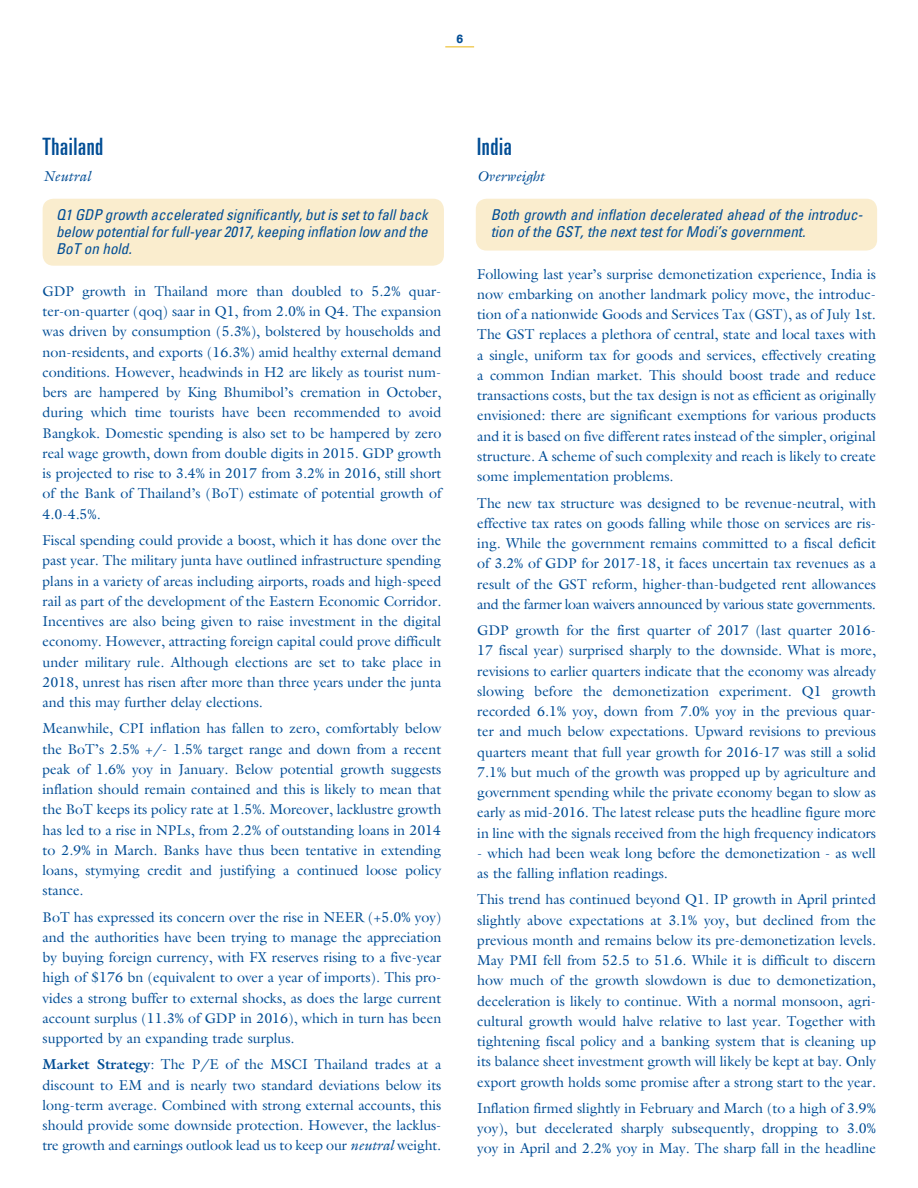
<style>
.page{position:relative;width:918px;height:1188px;background:#fff}
.page>*{position:absolute;margin:0;border:0;box-sizing:border-box;transform-origin:0 0}
.B-head{font:ultra-condensed 24px "Univers";letter-spacing:.025em;color:#014d95}
.Callout{font:italic condensed 15px/17.2px "Univers";color:#014d95;text-align:justify}
.Body{font:14.25px/20.2px "Galliard";color:#014d95;text-align:justify}
.Body-2{font:italic 14.25px "Galliard";color:#014d95}
.t1{font:700 12px "Univers";color:#014d95}
.s1{font-weight:700}
.s2{font-style:italic}
</style>
<div class="page">
<div style="left:476px;top:199px;width:401px;height:52px;background:#faedce;border-radius:11px"></div>
<div style="left:43px;top:199px;width:401px;height:67px;background:#faedce;border-radius:11px"></div>
<svg style="left:445px;top:46px;width:29px;height:1px"></svg>
<p class="t1" style="left:456px;top:32px;width:8px">6</p>
<p class="B-head" style="left:43px;top:135px;width:62px">Thailand</p>
<p class="Body-2" style="left:43px;top:170px;width:50px">Neutral</p>
<p class="Callout" style="left:56px;top:205px;width:373px">Q1 GDP growth accelerated significantly, but is set to fall back below potential for full-year 2017, keeping inflation low and the BoT on hold.</p>
<p class="Body" style="left:43px;top:282px;width:400px">GDP growth in Thailand more than doubled to 5.2% quar&shy;ter-on-quarter (qoq) saar in Q1, from 2.0% in Q4. The expansion was driven by consumption (5.3%), bolstered by households and non-residents, and exports (16.3%) amid healthy external demand conditions. However, headwinds in H2 are likely as tourist num&shy;bers are hampered by King Bhumibol’s cremation in October, during which time tourists have been recommended to avoid Bangkok. Domestic spending is also set to be hampered by zero real wage growth, down from double digits in 2015. GDP growth is projected to rise to 3.4% in 2017 from 3.2% in 2016, still short of the Bank of Thailand’s (BoT) estimate of potential growth of 4.0-4.5%.</p>
<p class="Body" style="left:43px;top:531px;width:400px">Fiscal spending could provide a boost, which it has done over the past year. The military junta have outlined infrastructure spending plans in a variety of areas including airports, roads and high-speed rail as part of the development of the Eastern Economic Corridor.<br>Incentives are also being given to raise investment in the digital economy. However, attracting foreign capital could prove difficult under military rule. Although elections are set to take place in 2018, unrest has risen after more than three years under the junta and this may further delay elections.</p>
<p class="Body" style="left:43px;top:720px;width:400px">Meanwhile, CPI inflation has fallen to zero, comfortably below the BoT’s 2.5% +/- 1.5% target range and down from a recent peak of 1.6% yoy in January. Below potential growth suggests inflation should remain contained and this is likely to mean that the BoT keeps its policy rate at 1.5%. Moreover, lacklustre growth has led to a rise in NPLs, from 2.2% of outstanding loans in 2014 to 2.9% in March. Banks have thus been tentative in extending loans, stymying credit and justifying a continued loose policy stance.</p>
<p class="Body" style="left:43px;top:908px;width:400px">BoT has expressed its concern over the rise in NEER (+5.0% yoy) and the authorities have been trying to manage the appreciation by buying foreign currency, with FX reserves rising to a five-year high of $176 bn (equivalent to over a year of imports). This pro&shy;vides a strong buffer to external shocks, as does the large current account surplus (11.3% of GDP in 2016), which in turn has been supported by an expanding trade surplus.</p>
<p class="Body" style="left:43px;top:1056px;width:400px"><span class="s1">Market Strategy</span>: The P/E of the MSCI Thailand trades at a discount to EM and is nearly two standard deviations below its long-term average. Combined with strong external accounts, this should provide some downside protection. However, the lacklus&shy;tre growth and earnings outlook lead us to keep our <span class="s2">neutral</span> weight.</p>
<p class="B-head" style="left:477px;top:135px;width:36px">India</p>
<p class="Body-2" style="left:477px;top:170px;width:68px">Overweight</p>
<p class="Callout" style="left:491px;top:205px;width:373px">Both growth and inflation decelerated ahead of the introduc&shy;tion of the GST, the next test for Modi’s government.</p>
<p class="Body" style="left:477px;top:265px;width:400px">Following last year’s surprise demonetization experience, India is now embarking on another landmark policy move, the introduc&shy;tion of a nationwide Goods and Services Tax (GST), as of July 1st.<br>The GST replaces a plethora of central, state and local taxes with a single, uniform tax for goods and services, effectively creating a common Indian market. This should boost trade and reduce transactions costs, but the tax design is not as efficient as originally envisioned: there are significant exemptions for various products and it is based on five different rates instead of the simpler, original structure. A scheme of such complexity and reach is likely to create some implementation problems.</p>
<p class="Body" style="left:477px;top:494px;width:400px">The new tax structure was designed to be revenue-neutral, with effective tax rates on goods falling while those on services are ris&shy;ing. While the government remains committed to a fiscal deficit of 3.2% of GDP for 2017-18, it faces uncertain tax revenues as a result of the GST reform, higher-than-budgeted rent allowances and the farmer loan waivers announced by various state governments.</p>
<p class="Body" style="left:477px;top:621px;width:400px">GDP growth for the first quarter of 2017 (last quarter 2016- 17 fiscal year) surprised sharply to the downside. What is more, revisions to earlier quarters indicate that the economy was already slowing before the demonetization experiment. Q1 growth recorded 6.1% yoy, down from 7.0% yoy in the previous quar&shy;ter and much below expectations. Upward revisions to previous quarters meant that full year growth for 2016-17 was still a solid 7.1% but much of the growth was propped up by agriculture and government spending while the private economy began to slow as early as mid-2016. The latest release puts the headline figure more in line with the signals received from the high frequency indicators</p>
<p class="Body" style="left:477px;top:844px;width:400px">- which had been weak long before the demonetization - as well as the falling inflation readings.</p>
<p class="Body" style="left:477px;top:891px;width:400px">This trend has continued beyond Q1. IP growth in April printed slightly above expectations at 3.1% yoy, but declined from the previous month and remains below its pre-demonetization levels.<br>May PMI fell from 52.5 to 51.6. While it is difficult to discern how much of the growth slowdown is due to demonetization, deceleration is likely to continue. With a normal monsoon, agri&shy;cultural growth would halve relative to last year. Together with tightening fiscal policy and a banking system that is cleaning up its balance sheet investment growth will likely be kept at bay. Only export growth holds some promise after a strong start to the year.</p>
<p class="Body" style="left:477px;top:1099px;width:400px">Inflation firmed slightly in February and March (to a high of 3.9% yoy), but decelerated sharply subsequently, dropping to 3.0% yoy in April and 2.2% yoy in May. The sharp fall in the headline</p>
</div>
